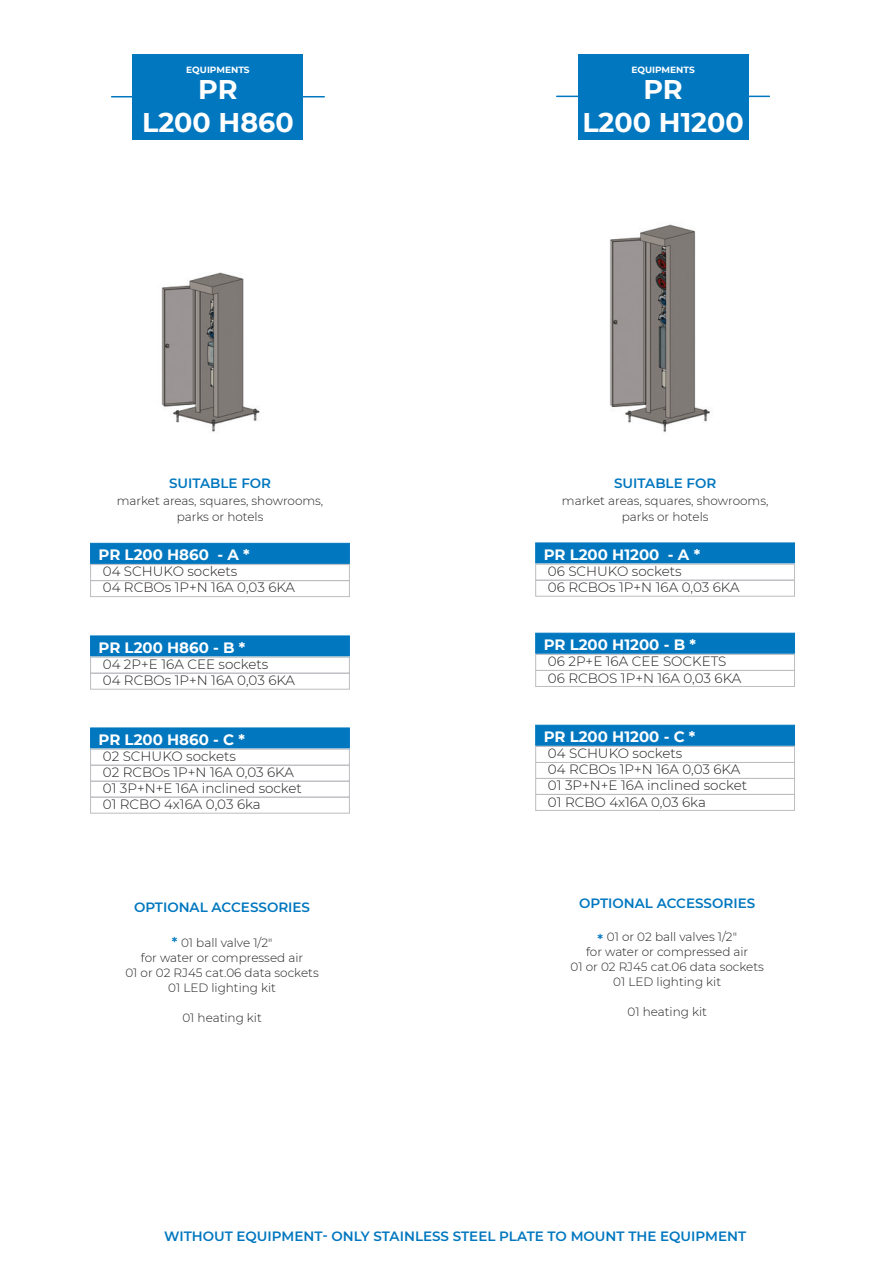
<style>
.page{position:relative;width:893px;height:1263px;background:#fff}
.page>*{position:absolute;margin:0;border:0;box-sizing:border-box;transform-origin:0 0}
.t1{font:700 27px "Montserrat";color:#fff}
.t2{font:700 15px "Montserrat";color:#fff}
.t3{font:300 13.5px "Montserrat";color:#231f20}
.t4{font:600 13.5px "Montserrat";color:#0077bf}
.t5{font:300 12px "Montserrat";color:#231f20}
.t6{font:700 9px "Montserrat";color:#fff}
.s1{font-weight:600;font-size:13.5px;color:#0077bf}
</style>
<div class="page">
<hr style="left:112px;top:96px;width:42px;height:1px;background:#0077bf">
<hr style="left:282px;top:96px;width:42px;height:1px;background:#0077bf">
<img style="left:161px;top:272px;width:99px;height:160px">
<div style="left:133px;top:54px;width:170px;height:85px;background:#0077bf"></div>
<div style="left:90px;top:543px;width:260px;height:20px;background:#0077bf;border:1px solid #0077bf"></div>
<div style="left:90px;top:636px;width:260px;height:20px;background:#0077bf"></div>
<div style="left:90px;top:728px;width:260px;height:20px;background:#0077bf"></div>
<div style="left:90px;top:564px;width:260px;height:17px;border:1px solid #bcbdc0"></div>
<div style="left:90px;top:657px;width:260px;height:16px;border:1px solid #bcbdc0"></div>
<div style="left:90px;top:749px;width:260px;height:16px;border:1px solid #bcbdc0"></div>
<div style="left:90px;top:580px;width:260px;height:17px;border:1px solid #bcbdc0"></div>
<div style="left:90px;top:673px;width:260px;height:16px;border:1px solid #bcbdc0"></div>
<div style="left:90px;top:765px;width:260px;height:16px;border:1px solid #bcbdc0"></div>
<div style="left:90px;top:781px;width:260px;height:16px;border:1px solid #bcbdc0"></div>
<div style="left:90px;top:797px;width:260px;height:16px;border:1px solid #bcbdc0"></div>
<hr style="left:557px;top:96px;width:42px;height:1px;background:#0077bf">
<hr style="left:727px;top:96px;width:42px;height:1px;background:#0077bf">
<img style="left:610px;top:224px;width:100px;height:208px">
<div style="left:535px;top:543px;width:260px;height:20px;background:#0077bf"></div>
<div style="left:535px;top:633px;width:260px;height:20px;background:#0077bf;border:1px solid #0077bf"></div>
<div style="left:535px;top:725px;width:260px;height:20px;background:#0077bf;border:1px solid #0077bf"></div>
<div style="left:535px;top:564px;width:260px;height:16px;border:1px solid #bcbdc0"></div>
<div style="left:535px;top:654px;width:260px;height:17px;border:1px solid #bcbdc0"></div>
<div style="left:535px;top:746px;width:260px;height:17px;border:1px solid #bcbdc0"></div>
<div style="left:535px;top:580px;width:260px;height:16px;border:1px solid #bcbdc0"></div>
<div style="left:535px;top:670px;width:260px;height:17px;border:1px solid #bcbdc0"></div>
<div style="left:535px;top:762px;width:260px;height:17px;border:1px solid #bcbdc0"></div>
<div style="left:535px;top:778px;width:260px;height:17px;border:1px solid #bcbdc0"></div>
<div style="left:535px;top:794px;width:260px;height:17px;border:1px solid #bcbdc0"></div>
<div style="left:578px;top:54px;width:170px;height:85px;background:#0077bf"></div>
<p class="t6" style="left:186px;top:64px;width:65px">EQUIPMENTS</p>
<p class="t1" style="left:198px;top:70px;width:41px">PR</p>
<p class="t1" style="left:142px;top:103px;width:153px">L200 H860</p>
<p class="t4" style="left:169px;top:474px;width:104px">SUITABLE FOR</p>
<p class="t5" style="left:117px;top:493px;width:208px">market areas, squares, showrooms,</p>
<p class="t5" style="left:177px;top:509px;width:88px">parks or hotels</p>
<p class="t2" style="left:99px;top:544px;width:153px">PR L200 H860 - A *</p>
<p class="t3" style="left:103px;top:562px;width:136px">04 SCHUKO sockets</p>
<p class="t3" style="left:103px;top:578px;width:194px">04 RCBOs 1P+N 16A 0,03 6KA</p>
<p class="t2" style="left:99px;top:636px;width:148px">PR L200 H860 - B *</p>
<p class="t3" style="left:103px;top:655px;width:167px">04 2P+E 16A CEE sockets</p>
<p class="t3" style="left:103px;top:671px;width:194px">04 RCBOs 1P+N 16A 0,03 6KA</p>
<p class="t2" style="left:99px;top:728px;width:148px">PR L200 H860 - C *</p>
<p class="t3" style="left:103px;top:747px;width:135px">02 SCHUKO sockets</p>
<p class="t3" style="left:103px;top:763px;width:193px">02 RCBOs 1P+N 16A 0,03 6KA</p>
<p class="t3" style="left:103px;top:779px;width:201px">01 3P+N+E 16A inclined socket</p>
<p class="t3" style="left:103px;top:795px;width:159px">01 RCBO 4x16A 0,03 6ka</p>
<p class="t4" style="left:134px;top:898px;width:177px">OPTIONAL ACCESSORIES</p>
<p class="t5" style="left:172px;top:934px;width:102px"><span class="s1">*</span> 01 ball valve 1/2"</p>
<p class="t5" style="left:141px;top:949px;width:164px">for water or compressed air</p>
<p class="t5" style="left:125px;top:964px;width:195px">01 or 02 RJ45 cat.06 data sockets</p>
<p class="t5" style="left:168px;top:979px;width:109px">01 LED lighting kit</p>
<p class="t5" style="left:182px;top:1009px;width:81px">01 heating kit</p>
<p class="t6" style="left:631px;top:64px;width:65px">EQUIPMENTS</p>
<p class="t1" style="left:643px;top:70px;width:41px">PR</p>
<p class="t1" style="left:582px;top:103px;width:163px">L200 H1200</p>
<p class="t4" style="left:614px;top:474px;width:104px">SUITABLE FOR</p>
<p class="t5" style="left:562px;top:492px;width:208px">market areas, squares, showrooms,</p>
<p class="t5" style="left:622px;top:509px;width:88px">parks or hotels</p>
<p class="t2" style="left:544px;top:543px;width:158px">PR L200 H1200 - A *</p>
<p class="t3" style="left:548px;top:562px;width:135px">06 SCHUKO sockets</p>
<p class="t3" style="left:548px;top:578px;width:193px">06 RCBOs 1P+N 16A 0,03 6KA</p>
<p class="t2" style="left:544px;top:634px;width:154px">PR L200 H1200 - B *</p>
<p class="t3" style="left:548px;top:652px;width:180px">06 2P+E 16A CEE SOCKETS</p>
<p class="t3" style="left:548px;top:669px;width:195px">06 RCBOS 1P+N 16A 0,03 6KA</p>
<p class="t2" style="left:544px;top:726px;width:153px">PR L200 H1200 - C *</p>
<p class="t3" style="left:548px;top:744px;width:136px">04 SCHUKO sockets</p>
<p class="t3" style="left:548px;top:760px;width:194px">04 RCBOs 1P+N 16A 0,03 6KA</p>
<p class="t3" style="left:548px;top:776px;width:201px">01 3P+N+E 16A inclined socket</p>
<p class="t3" style="left:548px;top:793px;width:159px">01 RCBO 4x16A 0,03 6ka</p>
<p class="t4" style="left:579px;top:894px;width:177px">OPTIONAL ACCESSORIES</p>
<p class="t5" style="left:597px;top:929px;width:141px"><span class="s1">*</span> 01 or 02 ball valves 1/2"</p>
<p class="t5" style="left:586px;top:944px;width:164px">for water or compressed air</p>
<p class="t5" style="left:570px;top:959px;width:195px">01 or 02 RJ45 cat.06 data sockets</p>
<p class="t5" style="left:613px;top:974px;width:109px">01 LED lighting kit</p>
<p class="t5" style="left:627px;top:1004px;width:81px">01 heating kit</p>
<p class="t4" style="left:164px;top:1226px;width:583px">WITHOUT EQUIPMENT- ONLY STAINLESS STEEL PLATE TO MOUNT THE EQUIPMENT</p>
</div>
